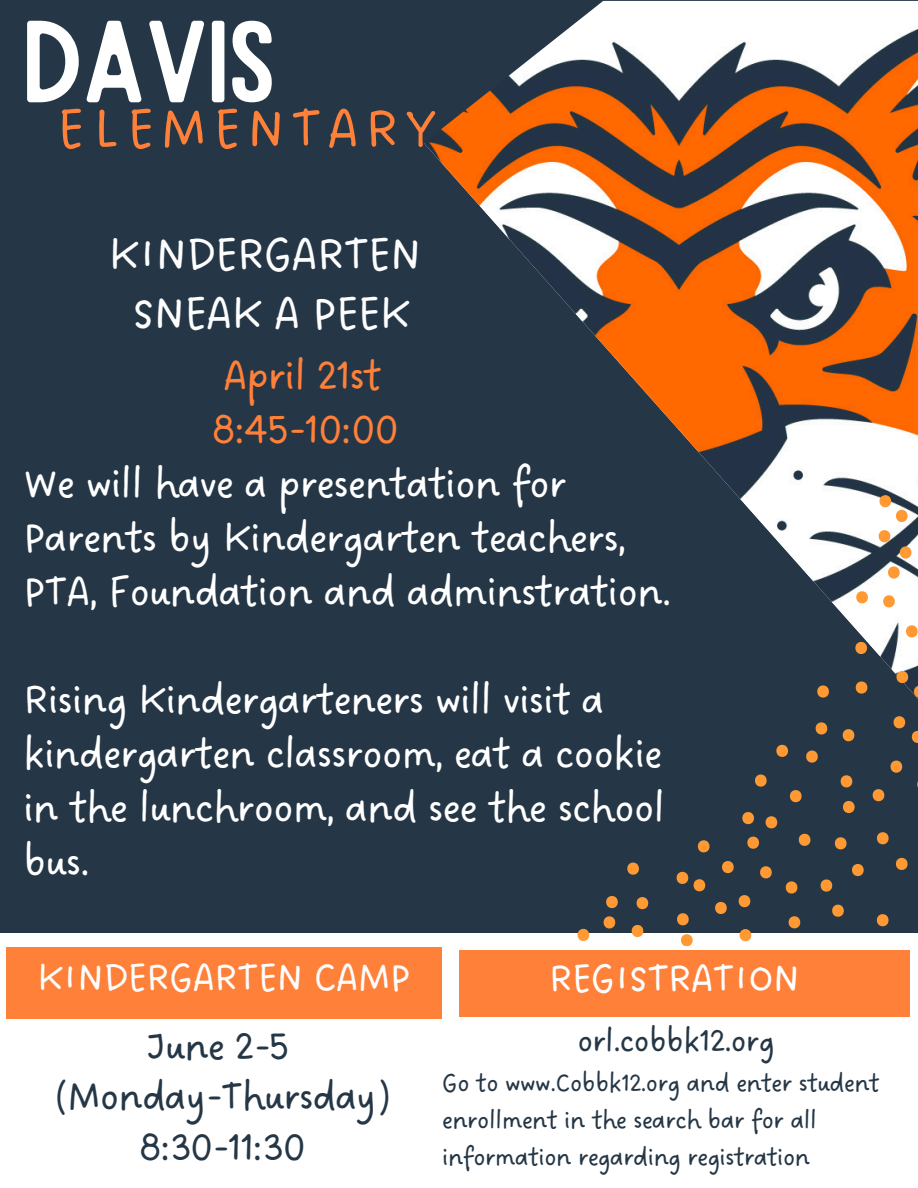
<style>
.page{position:relative;width:918px;height:1188px;background:#253746}
.page>*{position:absolute;margin:0;border:0;box-sizing:border-box;transform-origin:0 0}
.t1{font:111.3px "Sailors";letter-spacing:-.03em;color:#fff}
.t2{font:59.55px "DO Sans Regular";letter-spacing:.085em;color:#ff8039}
.t3{font:49.5px/58.5px "DO Sans Regular";letter-spacing:-.04em;color:#fdfdfd;text-align:center}
.t4{font:45.3px/54px "DO Sans Regular";letter-spacing:-.04em;color:#fff}
.t5{font:45.3px "DO Sans Regular";letter-spacing:-.04em;color:#ff8039}
.t6{font:42.75px/50.7px "DO Sans Regular";letter-spacing:-.04em;color:#253746;text-align:center}
.t7{font:42.45px "DO Sans Regular";letter-spacing:-.04em;color:#fff}
.t8{font:42.15px "DO Sans Regular";letter-spacing:-.04em;color:#fdfdfd}
.t9{font:34.65px "DO Sans Regular";letter-spacing:-.04em;color:#253746}
.t10{font:27.15px/37.2px "DO Sans Regular";letter-spacing:-.04em;color:#253746}
</style>
<div class="page">
<img style="left:542px;top:1px;width:376px;height:698px">
<svg style="left:517px;top:0;width:125px;height:276px"></svg>
<svg style="left:424px;top:0;width:189px;height:248px"></svg>
<div style="left:0;top:933px;width:918px;height:255px;background:#fff"></div>
<div style="left:459px;top:950px;width:450px;height:67px;background:#ff8039"></div>
<svg style="left:877px;top:832px;width:12px;height:13px"></svg>
<svg style="left:895px;top:857px;width:13px;height:13px"></svg>
<svg style="left:852px;top:864px;width:12px;height:13px"></svg>
<svg style="left:834px;top:837px;width:13px;height:13px"></svg>
<svg style="left:843px;top:801px;width:12px;height:13px"></svg>
<svg style="left:872px;top:789px;width:13px;height:13px"></svg>
<svg style="left:890px;top:760px;width:13px;height:13px"></svg>
<svg style="left:842px;top:729px;width:13px;height:13px"></svg>
<svg style="left:806px;top:750px;width:12px;height:13px"></svg>
<svg style="left:789px;top:790px;width:13px;height:13px"></svg>
<svg style="left:798px;top:833px;width:13px;height:13px"></svg>
<svg style="left:747px;top:836px;width:12px;height:13px"></svg>
<svg style="left:785px;top:881px;width:13px;height:13px"></svg>
<svg style="left:820px;top:879px;width:13px;height:13px"></svg>
<svg style="left:832px;top:904px;width:12px;height:13px"></svg>
<svg style="left:876px;top:914px;width:13px;height:13px"></svg>
<svg style="left:738px;top:895px;width:13px;height:13px"></svg>
<svg style="left:788px;top:916px;width:13px;height:13px"></svg>
<svg style="left:677px;top:913px;width:12px;height:13px"></svg>
<svg style="left:715px;top:901px;width:12px;height:13px"></svg>
<svg style="left:722px;top:861px;width:12px;height:13px"></svg>
<svg style="left:760px;top:866px;width:12px;height:13px"></svg>
<svg style="left:636px;top:897px;width:13px;height:13px"></svg>
<svg style="left:893px;top:716px;width:25px;height:27px"></svg>
<svg style="left:894px;top:671px;width:24px;height:27px"></svg>
<svg style="left:904px;top:625px;width:14px;height:13px"></svg>
<svg style="left:853px;top:641px;width:16px;height:13px"></svg>
<svg style="left:853px;top:681px;width:17px;height:13px"></svg>
<svg style="left:815px;top:685px;width:16px;height:13px"></svg>
<svg style="left:631px;top:925px;width:13px;height:12px"></svg>
<svg style="left:676px;top:871px;width:30px;height:21px"></svg>
<svg style="left:742px;top:812px;width:12px;height:13px"></svg>
<svg style="left:765px;top:816px;width:13px;height:13px"></svg>
<svg style="left:840px;top:775px;width:13px;height:13px"></svg>
<svg style="left:755px;top:774px;width:12px;height:13px"></svg>
<svg style="left:697px;top:840px;width:13px;height:13px"></svg>
<svg style="left:627px;top:862px;width:12px;height:13px"></svg>
<svg style="left:815px;top:722px;width:13px;height:13px"></svg>
<svg style="left:776px;top:744px;width:12px;height:13px"></svg>
<svg style="left:881px;top:595px;width:16px;height:13px"></svg>
<svg style="left:886px;top:566px;width:16px;height:13px"></svg>
<svg style="left:603px;top:916px;width:13px;height:13px"></svg>
<svg style="left:606px;top:896px;width:12px;height:13px"></svg>
<svg style="left:577px;top:928px;width:13px;height:13px"></svg>
<svg style="left:876px;top:530px;width:38px;height:29px"></svg>
<svg style="left:877px;top:495px;width:33px;height:27px"></svg>
<svg style="left:854px;top:591px;width:16px;height:13px"></svg>
<svg style="left:739px;top:929px;width:13px;height:13px"></svg>
<svg style="left:681px;top:934px;width:12px;height:12px"></svg>
<div style="left:6px;top:948px;width:436px;height:71px;background:#ff8039"></div>
<h2 class="t1" style="left:22px;top:21px;width:257px">DAVIS</h2>
<p class="t2" style="left:56px;top:94px;width:382px">ELEMENTARY</p>
<p class="t3" style="left:108px;top:228px;width:315px">KINDERGARTEN<br>SNEAK A PEEK</p>
<h5 class="t5" style="left:223px;top:349px;width:161px">April 21st</h5>
<h5 class="t5" style="left:211px;top:403px;width:189px">8:45-10:00</h5>
<h5 class="t4" style="left:23px;top:458px;width:546px">We will have a presentation for</h5>
<h5 class="t4" style="left:23px;top:512px;width:605px">Parents by Kindergarten teachers,</h5>
<h5 class="t4" style="left:23px;top:566px;width:651px">PTA, Foundation and adminstration.</h5>
<h5 class="t4" style="left:23px;top:674px;width:645px">Rising Kindergarteners will visit a kindergarten classroom, eat a cookie in the lunchroom, and see the school bus.</h5>
<p class="t8" style="left:37px;top:953px;width:376px">KINDERGARTEN CAMP</p>
<p class="t6" style="left:54px;top:1023px;width:338px">June 2-5 (Monday-Thursday)<br>8:30-11:30</p>
<h3 class="t7" style="left:548px;top:953px;width:254px">REGISTRATION</h3>
<h4 class="t9" style="left:577px;top:1021px;width:199px">orl.cobbk12.org</h4>
<h4 class="t10" style="left:442px;top:1065px;width:440px">Go to www.Cobbk12.org and enter student enrollment in the search bar for all information regarding registration</h4>
</div>
